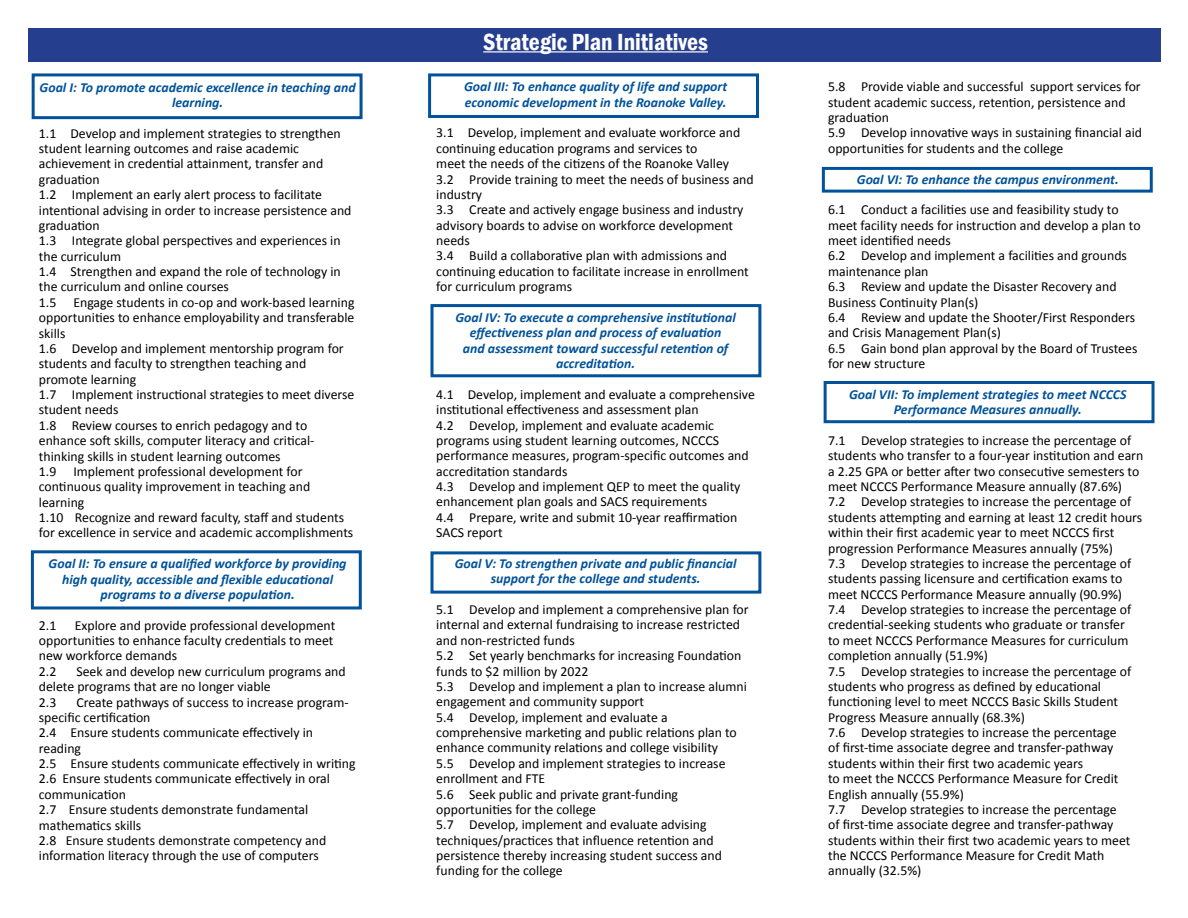
<style>
.page{position:relative;width:1188px;height:918px;background:#fff}
.page>*{position:absolute;margin:0;border:0;box-sizing:border-box;transform-origin:0 0}
.t1{font:600 condensed 24px "Franklin Gothic";color:#fff}
.t2{font:13.8px/15.3px "Calibri";color:#000}
.t3{font:italic 700 13.8px/15.3px "Calibri";color:#01529b;text-align:center}
</style>
<div class="page">
<div style="left:824px;top:381px;width:331px;height:42px;border:3px solid #01529b"></div>
<div style="left:822px;top:167px;width:331px;height:26px;border:3px solid #01529b"></div>
<div style="left:430px;top:551px;width:331px;height:43px;border:3px solid #01529b"></div>
<div style="left:430px;top:304px;width:331px;height:73px;border:3px solid #01529b"></div>
<div style="left:428px;top:73px;width:331px;height:45px;border:3px solid #01529b"></div>
<div style="left:31px;top:550px;width:331px;height:59px;border:3px solid #01529b"></div>
<div style="left:32px;top:73px;width:331px;height:46px;border:3px solid #01529b"></div>
<div style="left:28px;top:28px;width:1133px;height:34px;background:#253f8e"></div>
<hr style="left:483px;top:51px;width:225px;height:2px;background:#fff">
<p class="t3" style="left:40px;top:79px;width:318px">Goal I: To promote academic excellence in teaching and learning.</p>
<p class="t2" style="left:39px;top:125px;width:304px">1.1 Develop and implement strategies to strengthen student learning outcomes and raise academic</p>
<p class="t2" style="left:39px;top:156px;width:286px">achievement in credential attainment, transfer and graduation</p>
<p class="t2" style="left:39px;top:187px;width:314px">1.2 Implement an early alert process to facilitate intentional advising in order to increase persistence and graduation</p>
<p class="t2" style="left:39px;top:233px;width:303px">1.3 Integrate global perspectives and experiences in the curriculum</p>
<p class="t2" style="left:39px;top:264px;width:304px">1.4 Strengthen and expand the role of technology in the curriculum and online courses</p>
<p class="t2" style="left:39px;top:295px;width:317px;text-align:justify">1.5 Engage students in co-op and work-based learning opportunities to enhance employability and transferable skills</p>
<p class="t2" style="left:39px;top:341px;width:306px">1.6 Develop and implement mentorship program for students and faculty to strengthen teaching and</p>
<p class="t2" style="left:39px;top:371px;width:99px">promote learning</p>
<p class="t2" style="left:39px;top:387px;width:317px">1.7 Implement instructional strategies to meet diverse student needs</p>
<p class="t2" style="left:39px;top:418px;width:277px">1.8 Review courses to enrich pedagogy and to enhance soft skills, computer literacy and critical&shy;thinking skills in student learning outcomes</p>
<p class="t2" style="left:39px;top:464px;width:273px">1.9 Implement professional development for continuous quality improvement in teaching and</p>
<p class="t2" style="left:39px;top:494px;width:47px">learning</p>
<p class="t2" style="left:39px;top:510px;width:316px">1.10 Recognize and reward faculty, staff and students for excellence in service and academic accomplishments</p>
<p class="t3" style="left:49px;top:556px;width:299px">Goal II: To ensure a qualified workforce by providing high quality, accessible and flexible educational programs to a diverse population.</p>
<p class="t2" style="left:39px;top:617px;width:19px">2.1</p>
<p class="t2" style="left:39px;top:617px;width:298px;text-indent:36px">Explore and provide professional development opportunities to enhance faculty credentials to meet new workforce demands</p>
<p class="t2" style="left:39px;top:664px;width:19px">2.2</p>
<p class="t2" style="left:39px;top:664px;width:308px;text-indent:37px">Seek and develop new curriculum programs and delete programs that are no longer viable</p>
<p class="t2" style="left:39px;top:694px;width:19px">2.3</p>
<p class="t2" style="left:39px;top:694px;width:311px;text-indent:37px">Create pathways of success to increase program&shy;specific certification</p>
<p class="t2" style="left:39px;top:725px;width:276px">2.4 Ensure students communicate effectively in reading</p>
<p class="t2" style="left:39px;top:756px;width:318px">2.5 Ensure students communicate effectively in writing</p>
<p class="t2" style="left:39px;top:771px;width:293px">2.6 Ensure students communicate effectively in oral communication</p>
<p class="t2" style="left:39px;top:802px;width:271px">2.7 Ensure students demonstrate fundamental mathematics skills</p>
<p class="t2" style="left:39px;top:833px;width:289px">2.8 Ensure students demonstrate competency and information literacy through the use of computers</p>
<p class="t1" style="left:483px;top:26px;width:226px">Strategic Plan Initiatives</p>
<p class="t3" style="left:464px;top:79px;width:265px;text-align:left">Goal III: To enhance quality of life and support economic development in the Roanoke Valley.</p>
<p class="t2" style="left:436px;top:125px;width:306px">3.1 Develop, implement and evaluate workforce and continuing education programs and services to</p>
<p class="t2" style="left:436px;top:156px;width:294px">meet the needs of the citizens of the Roanoke Valley</p>
<p class="t2" style="left:436px;top:171px;width:319px">3.2 Provide training to meet the needs of business and industry</p>
<p class="t2" style="left:436px;top:202px;width:309px">3.3 Create and actively engage business and industry advisory boards to advise on workforce development needs</p>
<p class="t2" style="left:436px;top:248px;width:314px">3.4 Build a collaborative plan with admissions and continuing education to facilitate increase in enrollment for curriculum programs</p>
<p class="t3" style="left:455px;top:310px;width:282px">Goal IV: To execute a comprehensive institutional effectiveness plan and process of evaluation<br>and assessment toward successful retention of accreditation.</p>
<p class="t2" style="left:436px;top:387px;width:320px">4.1 Develop, implement and evaluate a comprehensive institutional effectiveness and assessment plan</p>
<p class="t2" style="left:436px;top:417px;width:314px">4.2 Develop, implement and evaluate academic programs using student learning outcomes, NCCCS performance measures, program-specific outcomes and accreditation standards</p>
<p class="t2" style="left:436px;top:479px;width:306px">4.3 Develop and implement QEP to meet the quality enhancement plan goals and SACS requirements</p>
<p class="t2" style="left:436px;top:510px;width:303px">4.4 Prepare, write and submit 10-year reaffirmation<br>SACS report</p>
<p class="t3" style="left:455px;top:556px;width:283px">Goal V: To strengthen private and public financial support for the college and students.</p>
<p class="t2" style="left:436px;top:602px;width:314px">5.1 Develop and implement a comprehensive plan for internal and external fundraising to increase restricted and non-restricted funds</p>
<p class="t2" style="left:436px;top:648px;width:307px">5.2 Set yearly benchmarks for increasing Foundation funds to $2 million by 2022</p>
<p class="t2" style="left:436px;top:679px;width:312px">5.3 Develop and implement a plan to increase alumni engagement and community support</p>
<p class="t2" style="left:436px;top:709px;width:302px">5.4 Develop, implement and evaluate a comprehensive marketing and public relations plan to enhance community relations and college visibility</p>
<p class="t2" style="left:436px;top:756px;width:291px">5.5 Develop and implement strategies to increase enrollment and FTE</p>
<p class="t2" style="left:436px;top:786px;width:243px">5.6 Seek public and private grant-funding opportunities for the college</p>
<p class="t2" style="left:436px;top:817px;width:279px">5.7 Develop, implement and evaluate advising techniques/practices that influence retention and</p>
<p class="t2" style="left:436px;top:848px;width:287px">persistence thereby increasing student success and</p>
<p class="t2" style="left:436px;top:863px;width:128px">funding for the college</p>
<p class="t2" style="left:828px;top:79px;width:314px">5.8 Provide viable and successful support services for student academic success, retention, persistence and graduation</p>
<p class="t2" style="left:828px;top:125px;width:316px">5.9 Develop innovative ways in sustaining financial aid opportunities for students and the college</p>
<p class="t3" style="left:857px;top:171px;width:263px">Goal VI: To enhance the campus environment.</p>
<p class="t2" style="left:828px;top:202px;width:314px">6.1 Conduct a facilities use and feasibility study to meet facility needs for instruction and develop a plan to meet identified needs</p>
<p class="t2" style="left:828px;top:248px;width:300px">6.2 Develop and implement a facilities and grounds maintenance plan</p>
<p class="t2" style="left:828px;top:279px;width:290px">6.3 Review and update the Disaster Recovery and<br>Business Continuity Plan(s)</p>
<p class="t2" style="left:828px;top:310px;width:309px">6.4 Review and update the Shooter/First Responders and Crisis Management Plan(s)</p>
<p class="t2" style="left:828px;top:340px;width:311px">6.5 Gain bond plan approval by the Board of Trustees for new structure</p>
<p class="t3" style="left:849px;top:387px;width:279px">Goal VII: To implement strategies to meet NCCCS<br>Performance Measures annually.</p>
<p class="t2" style="left:828px;top:433px;width:317px">7.1 Develop strategies to increase the percentage of students who transfer to a four-year institution and earn a 2.25 GPA or better after two consecutive semesters to meet NCCCS Performance Measure annually (87.6%)</p>
<p class="t2" style="left:828px;top:494px;width:316px">7.2 Develop strategies to increase the percentage of students attempting and earning at least 12 credit hours within their first academic year to meet NCCCS first progression Performance Measures annually (75%)</p>
<p class="t2" style="left:828px;top:556px;width:305px">7.3 Develop strategies to increase the percentage of students passing licensure and certification exams to meet NCCCS Performance Measure annually (90.9%)</p>
<p class="t2" style="left:828px;top:602px;width:305px">7.4 Develop strategies to increase the percentage of credential-seeking students who graduate or transfer to meet NCCCS Performance Measures for curriculum completion annually (51.9%)</p>
<p class="t2" style="left:828px;top:663px;width:305px">7.5 Develop strategies to increase the percentage of students who progress as defined by educational</p>
<p class="t2" style="left:828px;top:694px;width:292px">functioning level to meet NCCCS Basic Skills Student<br>Progress Measure annually (68.3%)</p>
<p class="t2" style="left:828px;top:725px;width:290px">7.6 Develop strategies to increase the percentage of first-time associate degree and transfer-pathway students within their first two academic years</p>
<p class="t2" style="left:828px;top:771px;width:292px">to meet the NCCCS Performance Measure for Credit<br>English annually (55.9%)</p>
<p class="t2" style="left:828px;top:802px;width:304px">7.7 Develop strategies to increase the percentage of first-time associate degree and transfer-pathway students within their first two academic years to meet the NCCCS Performance Measure for Credit Math annually (32.5%)</p>
</div>
